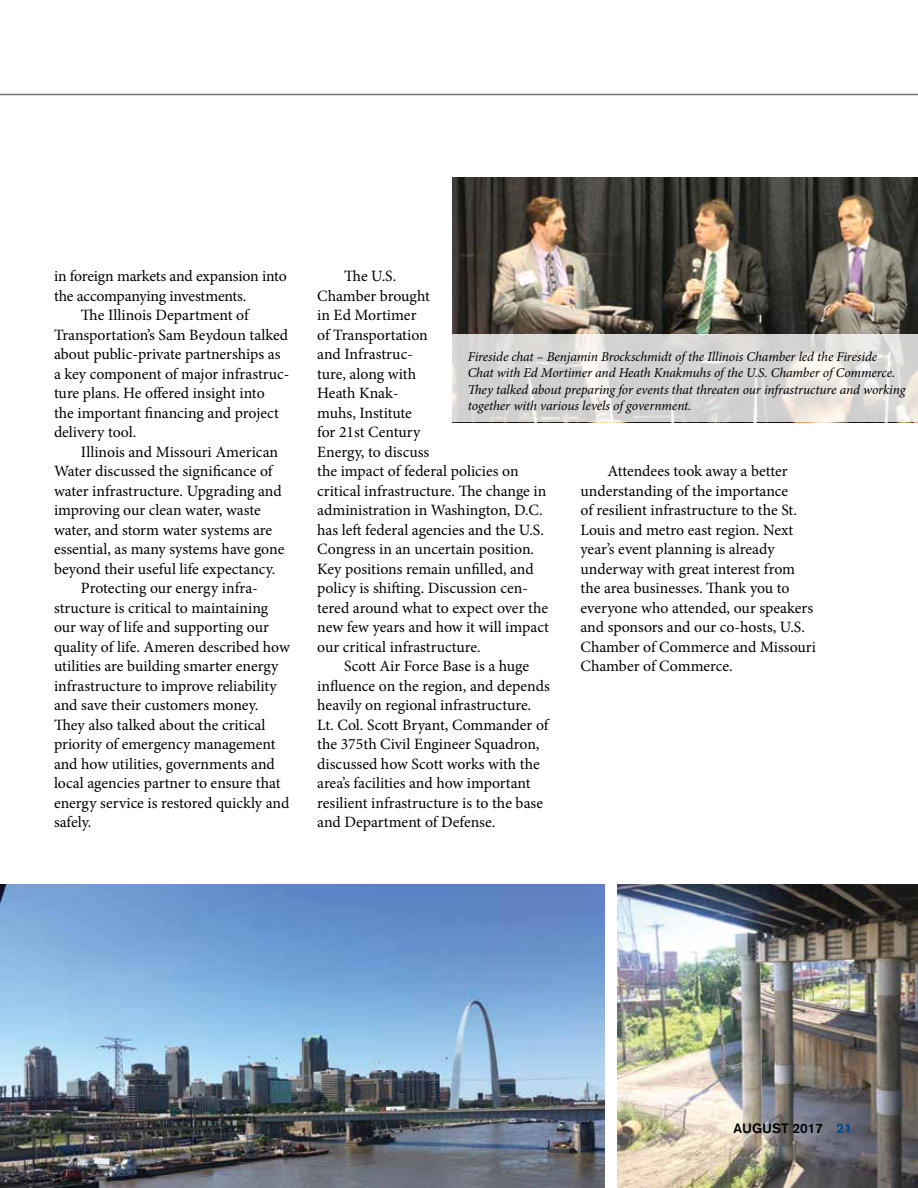
<style>
.page{position:relative;width:918px;height:1188px;background:#fff}
.page>*{position:absolute;margin:0;border:0;box-sizing:border-box;transform-origin:0 0}
.t1{font:15.75px/19.5px "Minion Pro";color:#000}
.t2{font:italic 13.5px/16.5px "Minion Pro";letter-spacing:-.01em;color:#000}
.t3{font:500 13.5px "Akzidenz Grotesk BQ";color:#000}
.s1{font-weight:700;color:#004b8d}
</style>
<div class="page">
<img style="left:618px;top:885px;width:300px;height:303px">
<hr style="left:0;top:94px;width:918px;height:1px;background:#77777a">
<img style="left:0;top:885px;width:605px;height:303px">
<img style="left:452px;top:177px;width:466px;height:158px">
<svg style="left:452px;top:335px;width:466px;height:87px;background:#dad9d7"></svg>
<p class="t1" style="left:54px;top:267px;width:234px">in foreign markets and expansion into</p>
<p class="t1" style="left:54px;top:286px;width:194px">the accompanying investments.</p>
<p class="t1" style="left:81px;top:306px;width:169px">The Illinois Department of</p>
<p class="t1" style="left:54px;top:325px;width:236px">Transportation’s Sam Beydoun talked</p>
<p class="t1" style="left:54px;top:345px;width:228px">about public-private partnerships as</p>
<p class="t1" style="left:54px;top:364px;width:237px">a key component of major infrastruc-</p>
<p class="t1" style="left:54px;top:384px;width:212px">ture plans. He offered insight into</p>
<p class="t1" style="left:54px;top:403px;width:226px">the important financing and project</p>
<p class="t1" style="left:54px;top:423px;width:84px">delivery tool.</p>
<p class="t1" style="left:81px;top:442px;width:199px">Illinois and Missouri American</p>
<p class="t1" style="left:54px;top:462px;width:220px">Water discussed the significance of</p>
<p class="t1" style="left:54px;top:481px;width:229px">water infrastructure. Upgrading and</p>
<p class="t1" style="left:54px;top:501px;width:208px">improving our clean water, waste</p>
<p class="t1" style="left:54px;top:520px;width:220px">water, and storm water systems are</p>
<p class="t1" style="left:54px;top:540px;width:232px">essential, as many systems have gone</p>
<p class="t1" style="left:54px;top:559px;width:223px">beyond their useful life expectancy.</p>
<p class="t1" style="left:81px;top:579px;width:178px">Protecting our energy infra-</p>
<p class="t1" style="left:54px;top:598px;width:216px">structure is critical to maintaining</p>
<p class="t1" style="left:54px;top:618px;width:216px">our way of life and supporting our</p>
<p class="t1" style="left:54px;top:637px;width:237px">quality of life. Ameren described how</p>
<p class="t1" style="left:54px;top:657px;width:226px">utilities are building smarter energy</p>
<p class="t1" style="left:54px;top:676px;width:224px">infrastructure to improve reliability</p>
<p class="t1" style="left:54px;top:696px;width:206px">and save their customers money.</p>
<p class="t1" style="left:54px;top:715px;width:213px">They also talked about the critical</p>
<p class="t1" style="left:54px;top:735px;width:223px">priority of emergency management</p>
<p class="t1" style="left:54px;top:754px;width:222px">and how utilities, governments and</p>
<p class="t1" style="left:54px;top:774px;width:228px">local agencies partner to ensure that</p>
<p class="t1" style="left:54px;top:793px;width:237px">energy service is restored quickly and</p>
<p class="t1" style="left:54px;top:813px;width:39px">safely.</p>
<p class="t1" style="left:317px;top:267px;width:233px;text-indent:27px">The U.S.<br>Chamber brought<br>in Ed Mortimer<br>of Transportation<br>and Infrastruc-<br>ture, along with<br>Heath Knak-<br>muhs, Institute<br>for 21st Century<br>Energy, to discuss<br>the impact of federal policies on critical infrastructure. The change in administration in Washington, D.C. has left federal agencies and the U.S.<br>Congress in an uncertain position.<br>Key positions remain unfilled, and policy is shifting. Discussion cen&shy;tered around what to expect over the new few years and how it will impact our critical infrastructure.</p>
<p class="t1" style="left:317px;top:657px;width:234px;text-indent:27px">Scott Air Force Base is a huge influence on the region, and depends heavily on regional infrastructure.<br>Lt. Col. Scott Bryant, Commander of the 375th Civil Engineer Squadron, discussed how Scott works with the area’s facilities and how important resilient infrastructure is to the base and Department of Defense.</p>
<p class="t2" style="left:468px;top:348px;width:439px">Fireside chat – Benjamin Brockschmidt of the Illinois Chamber led the Fireside Chat with Ed Mortimer and Heath Knakmuhs of the U.S. Chamber of Commerce.<br>They talked about preparing for events that threaten our infrastructure and working together with various levels of government.</p>
<p class="t1" style="left:580px;top:462px;width:237px;text-indent:27px">Attendees took away a better understanding of the importance<br>of resilient infrastructure to the St.<br>Louis and metro east region. Next year’s event planning is already underway with great interest from the area businesses. Thank you to everyone who attended, our speakers and sponsors and our co-hosts, U.S.<br>Chamber of Commerce and Missouri<br>Chamber of Commerce.</p>
<p class="t3" style="left:734px;top:1120px;width:120px">AUGUST 2017 <span class="s1">21</span></p>
</div>
